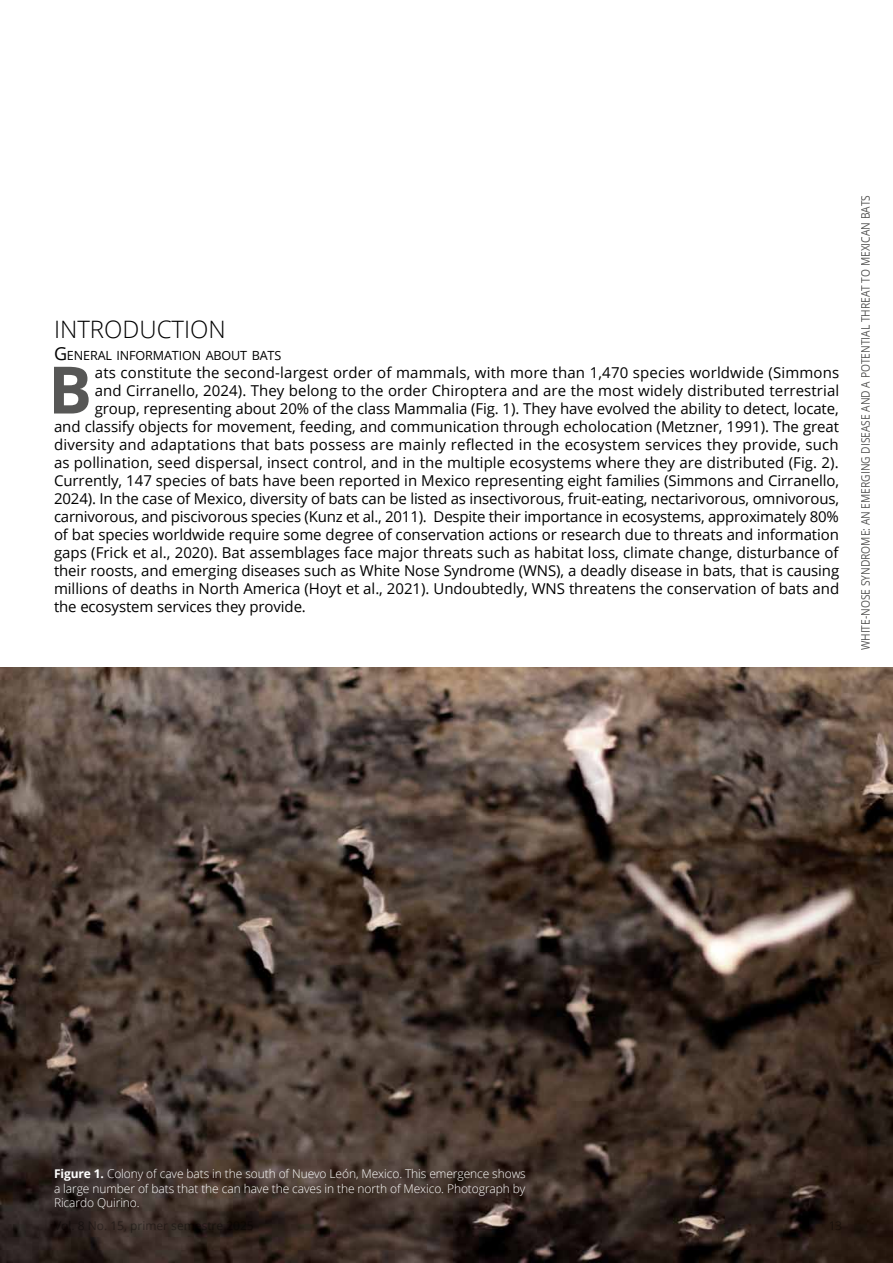
<style>
.page{position:relative;width:893px;height:1263px;background:#fff}
.page>*{position:absolute;margin:0;border:0;box-sizing:border-box;transform-origin:0 0}
.t1{font:700 65.4px "Open Sans";color:#575756}
.t2{font:300 24px "Open Sans";color:#000}
.t3{font:15px "Open Sans";letter-spacing:-.005em;color:#000}
.t4{font:12.6px "Open Sans";letter-spacing:-.01em;color:#000}
.t5{font:300 12px/14.4px "Open Sans";letter-spacing:-.01em;color:#fff;text-align:justify}
.t6{font:12px "Open Sans";color:#575756;scale:.85 1}
.s1{font-size:18px}
.s2{font-weight:700}
</style>
<div class="page">
<img style="left:0;top:668px;width:893px;height:595px">
<h2 class="t2" style="left:54px;top:313px;width:173px">INTRODUCTION</h2>
<p class="t4" style="left:54px;top:346px;width:229px"><span class="s1">G</span> ENERAL INFORMATION ABOUT BATS</p>
<h1 class="t1" style="left:48px;top:344px;width:45px">B</h1>
<p class="t3" style="left:95px;top:362px;width:746px">ats constitute the second-largest order of mammals, with more than 1,470 species worldwide (Simmons</p>
<p class="t3" style="left:95px;top:380px;width:746px">and Cirranello, 2024). They belong to the order Chiroptera and are the most widely distributed terrestrial</p>
<p class="t3" style="left:95px;top:398px;width:745px">group, representing about 20% of the class Mammalia (Fig. 1). They have evolved the ability to detect, locate,</p>
<p class="t3" style="left:54px;top:416px;width:787px">and classify objects for movement, feeding, and communication through echolocation (Metzner, 1991). The great</p>
<p class="t3" style="left:54px;top:434px;width:786px">diversity and adaptations that bats possess are mainly reflected in the ecosystem services they provide, such</p>
<p class="t3" style="left:54px;top:452px;width:786px">as pollination, seed dispersal, insect control, and in the multiple ecosystems where they are distributed (Fig. 2).</p>
<p class="t3" style="left:54px;top:470px;width:787px">Currently, 147 species of bats have been reported in Mexico representing eight families (Simmons and Cirranello,</p>
<p class="t3" style="left:54px;top:488px;width:787px">2024). In the case of Mexico, diversity of bats can be listed as insectivorous, fruit-eating, nectarivorous, omnivorous,</p>
<p class="t3" style="left:54px;top:506px;width:786px">carnivorous, and piscivorous species (Kunz et al., 2011). Despite their importance in ecosystems, approximately 80%</p>
<p class="t3" style="left:54px;top:524px;width:786px">of bat species worldwide require some degree of conservation actions or research due to threats and information</p>
<p class="t3" style="left:54px;top:542px;width:786px">gaps (Frick et al., 2020). Bat assemblages face major threats such as habitat loss, climate change, disturbance of</p>
<p class="t3" style="left:54px;top:560px;width:787px">their roosts, and emerging diseases such as White Nose Syndrome (WNS), a deadly disease in bats, that is causing</p>
<p class="t3" style="left:54px;top:578px;width:787px">millions of deaths in North America (Hoyt et al., 2021). Undoubtedly, WNS threatens the conservation of bats and</p>
<p class="t3" style="left:54px;top:596px;width:253px">the ecosystem services they provide.</p>
<p class="t6" style="left:857px;top:650px;width:537px;rotate:-90deg">White-Nose Syn drome: an emergin g disease an d a potential threat to M exican bats</p>
<p class="t5" style="left:54px;top:1166px;width:473px"><span class="s2">Figure 1.</span> Colony of cave bats in the south of Nuevo León, Mexico. This emergence shows a large number of bats that the can have the caves in the north of Mexico. Photograph by Ricardo Quirino.</p>
</div>
